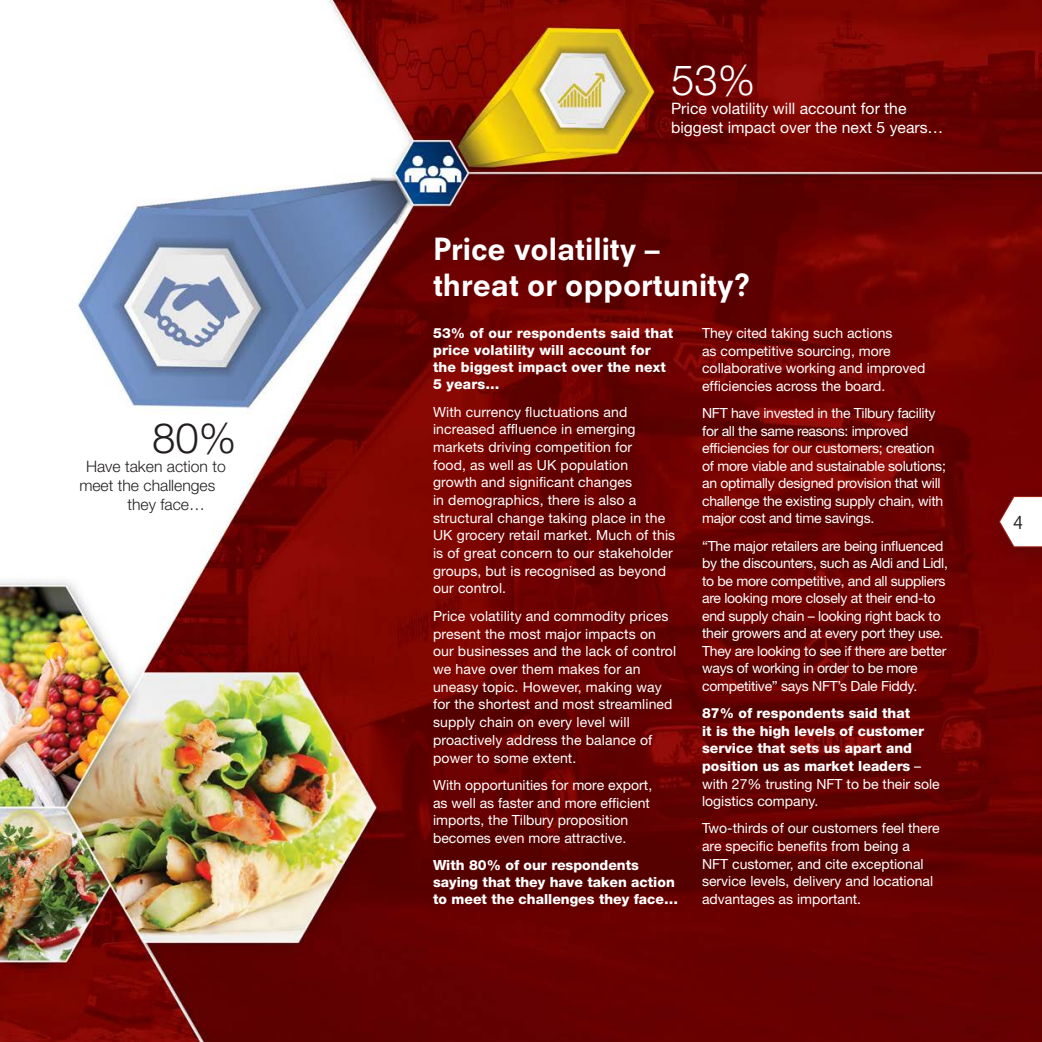
<style>
.page{position:relative;width:1042px;height:1042px;background:#fff}
.page>*{position:absolute;margin:0;border:0;box-sizing:border-box;transform-origin:0 0}
.percentage_white{font:300 42px "Helvetica Neue";color:#fff}
.percentage{font:300 42px "Helvetica Neue";color:#231f20}
.X_head{font:800 29.75px/35.7px "Neuzeit S";color:#fff}
.t1{font:17.5px "Neuzeit S";color:#231f20}
.Percent_body_white{font:15.75px/18.9px "Helvetica Neue";color:#fff}
.Percent_body{font:300 15.75px "Helvetica Neue";color:#231f20}
.Body_Text{font:14px/17.7px "Helvetica Neue";color:#fff}
.Body_Text-2{font:14px/17.5px "Helvetica Neue";letter-spacing:-.02em;color:#fff}
.strap{font:800 14px/17px "Helvetica Neue";letter-spacing:.01em;color:#fff}
.Body_Text-3{font:800 14px/17.5px "Helvetica Neue";color:#fff}
.s1{font-weight:400}
</style>
<div class="page">
<img style="left:0;top:0;width:1042px;height:1042px">
<div style="left:987px;top:482px;width:55px;height:84px;background:#750001"></div>
<svg style="left:999px;top:496px;width:43px;height:52px"></svg>
<p class="percentage" style="left:152px;top:412px;width:86px">80%</p>
<p class="Percent_body" style="left:86px;top:456px;width:141px">Have taken action to</p>
<p class="Percent_body" style="left:79px;top:475px;width:137px">meet the challenges</p>
<p class="Percent_body" style="left:127px;top:494px;width:79px">they face…</p>
<p class="percentage_white" style="left:671px;top:54px;width:86px">53%</p>
<p class="Percent_body_white" style="left:671px;top:98px;width:274px">Price volatility will account for the biggest impact over the next 5 years…</p>
<p class="X_head" style="left:433px;top:231px;width:319px">Price volatility – threat or opportunity?</p>
<p class="strap" style="left:433px;top:324px;width:242px">53% of our respondents said that price volatility will account for the biggest impact over the next<br>5 years…</p>
<p class="Body_Text" style="left:433px;top:402px;width:244px">With currency fluctuations and increased affluence in emerging markets driving competition for<br>food, as well as UK population growth and significant changes<br>in demographics, there is also a structural change taking place in the<br>UK grocery retail market. Much of this is of great concern to our stakeholder groups, but is recognised as beyond our control.</p>
<p class="Body_Text" style="left:433px;top:607px;width:245px">Price volatility and commodity prices present the most major impacts on our businesses and the lack of control we have over them makes for an uneasy topic. However, making way for the shortest and most streamlined supply chain on every level will proactively address the balance of power to some extent.</p>
<p class="Body_Text" style="left:433px;top:776px;width:221px">With opportunities for more export, as well as faster and more efficient imports, the Tilbury proposition becomes even more attractive.</p>
<p class="strap" style="left:433px;top:856px;width:247px">With 80% of our respondents saying that they have taken action to meet the challenges they face…</p>
<p class="Body_Text" style="left:702px;top:324px;width:225px">They cited taking such actions<br>as competitive sourcing, more collaborative working and improved efficiencies across the board.</p>
<p class="Body_Text-2" style="left:702px;top:404px;width:245px">NFT have invested in the Tilbury facility for all the same reasons: improved efficiencies for our customers; creation of more viable and sustainable solutions; an optimally designed provision that will challenge the existing supply chain, with major cost and time savings.</p>
<p class="Body_Text-2" style="left:702px;top:537px;width:247px">“The major retailers are being influenced by the discounters, such as Aldi and Lidl, to be more competitive, and all suppliers are looking more closely at their end-to end supply chain – looking right back to their growers and at every port they use.<br>They are looking to see if there are better ways of working in order to be more competitive” says NFT’s Dale Fiddy.</p>
<p class="Body_Text-3" style="left:702px;top:704px;width:239px">87% of respondents said that<br>it is the high levels of customer service that sets us apart and position us as market leaders <span class="s1">– with 27% trusting NFT to be their sole logistics company.</span></p>
<p class="Body_Text" style="left:702px;top:819px;width:239px">Two-thirds of our customers feel there are specific benefits from being a<br>NFT customer, and cite exceptional service levels, delivery and locational advantages as important.</p>
<p class="t1" style="left:1013px;top:512px;width:11px">4</p>
</div>
